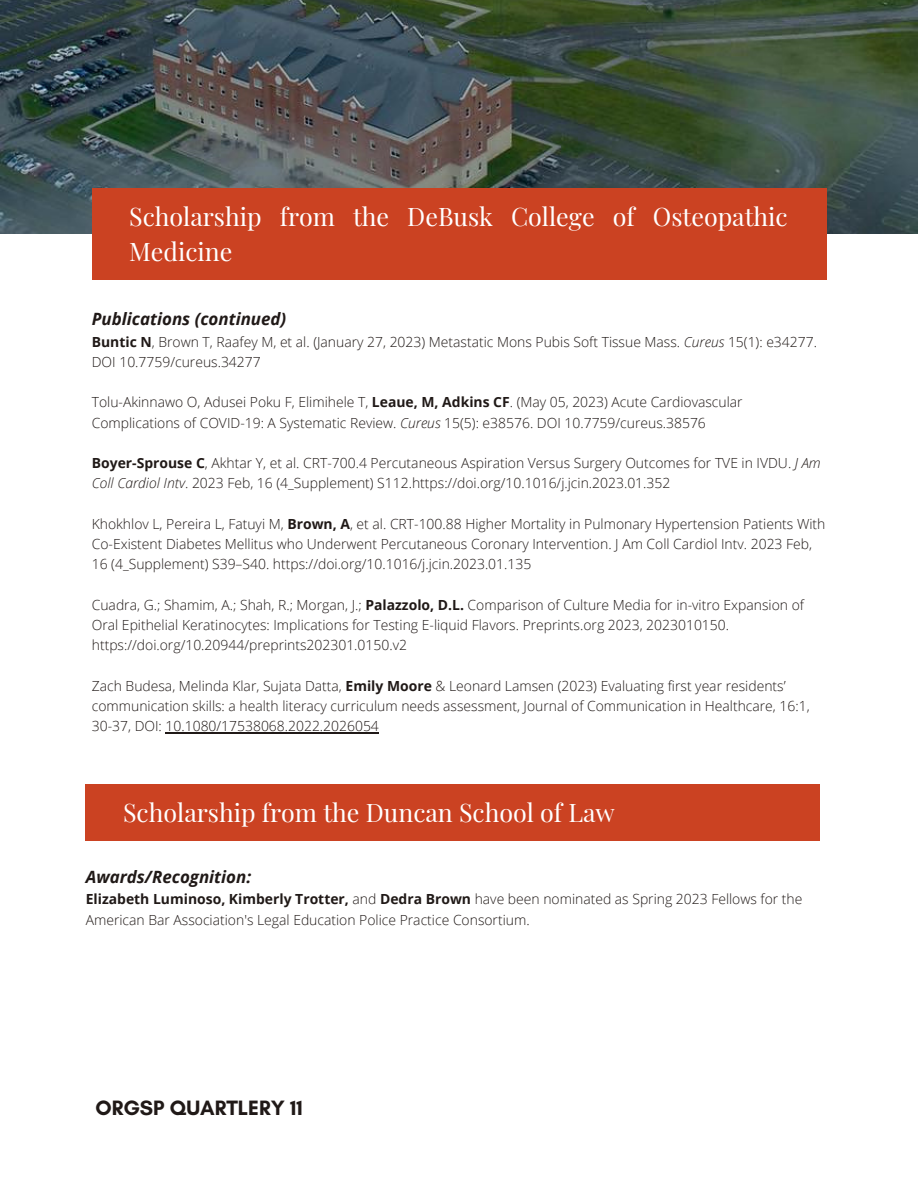
<style>
.page{position:relative;width:918px;height:1188px;background:#fff}
.page>*{position:absolute;margin:0;border:0;box-sizing:border-box;transform-origin:0 0}
.t1{font:25.05px/34.8px "Playfair Display";color:#fff}
.t2{font:700 21.15px "Glacial Indifference";color:#201917}
.t3{font:italic 700 16.95px "Open Sans";color:#201917}
.t4{font:300 13.95px/20.2px "Open Sans";color:#201917}
.s1{font-weight:700}
.s2{font-style:italic}
</style>
<div class="page">
<img style="left:0;top:0;width:918px;height:234px">
<div style="left:92px;top:188px;width:734px;height:92px;background:#cb4222"></div>
<hr style="left:166px;top:732px;width:213px;height:2px;background:#201917">
<div style="left:86px;top:784px;width:734px;height:57px;background:#cb4222"></div>
<p class="t1" style="left:129px;top:199px;width:660px">Scholarship from the DeBusk College of Osteopathic<br>Medicine</p>
<p class="t3" style="left:92px;top:307px;width:196px">Publications (continued)</p>
<p class="t4" style="left:92px;top:331px;width:727px"><span class="s1">Buntic N</span>, Brown T, Raafey M, et al. (January 27, 2023) Metastatic Mons Pubis Soft Tissue Mass. <span class="s2">Cureus</span> 15(1): e34277.<br>DOI 10.7759/cureus.34277</p>
<p class="t4" style="left:92px;top:392px;width:652px">Tolu-Akinnawo O, Adusei Poku F, Elimihele T, <span class="s1">Leaue, M, Adkins CF</span>. (May 05, 2023) Acute Cardiovascular<br>Complications of COVID-19: A Systematic Review. <span class="s2">Cureus</span> 15(5): e38576. DOI 10.7759/cureus.38576</p>
<p class="t4" style="left:92px;top:453px;width:731px"><span class="s1">Boyer-Sprouse C</span>, Akhtar Y, et al. CRT-700.4 Percutaneous Aspiration Versus Surgery Outcomes for TVE in IVDU. <span class="s2">J Am<br>Coll Cardiol Intv</span>. 2023 Feb, 16 (4_Supplement) S112.https://doi.org/10.1016/j.jcin.2023.01.352</p>
<p class="t4" style="left:92px;top:513px;width:735px">Khokhlov L, Pereira L, Fatuyi M, <span class="s1">Brown, A</span>, et al. CRT-100.88 Higher Mortality in Pulmonary Hypertension Patients With<br>Co-Existent Diabetes Mellitus who Underwent Percutaneous Coronary Intervention. J Am Coll Cardiol Intv. 2023 Feb,<br>16 (4_Supplement) S39–S40. https://doi.org/10.1016/j.jcin.2023.01.135</p>
<p class="t4" style="left:92px;top:594px;width:714px">Cuadra, G.; Shamim, A.; Shah, R.; Morgan, J.; <span class="s1">Palazzolo, D.L.</span> Comparison of Culture Media for in-vitro Expansion of<br>Oral Epithelial Keratinocytes: Implications for Testing E-liquid Flavors. Preprints.org 2023, 2023010150. https://doi.org/10.20944/preprints202301.0150.v2</p>
<p class="t4" style="left:92px;top:675px;width:719px">Zach Budesa, Melinda Klar, Sujata Datta, <span class="s1">Emily Moore</span> &amp; Leonard Lamsen (2023) Evaluating first year residents’ communication skills: a health literacy curriculum needs assessment, Journal of Communication in Healthcare, 16:1,<br>30-37, DOI: 10.1080/17538068.2022.2026054</p>
<p class="t1" style="left:123px;top:795px;width:493px">Scholarship from the Duncan School of Law</p>
<p class="t3" style="left:86px;top:865px;width:167px">Awards/Recognition:</p>
<p class="t4" style="left:86px;top:889px;width:718px"><span class="s1">Elizabeth Luminoso, Kimberly Trotter,</span> and <span class="s1">Dedra Brown</span> have been nominated as Spring 2023 Fellows for the<br>American Bar Association's Legal Education Police Practice Consortium.</p>
<p class="t2" style="left:95px;top:1095px;width:209px">ORGSP QUARTLERY 11</p>
</div>
